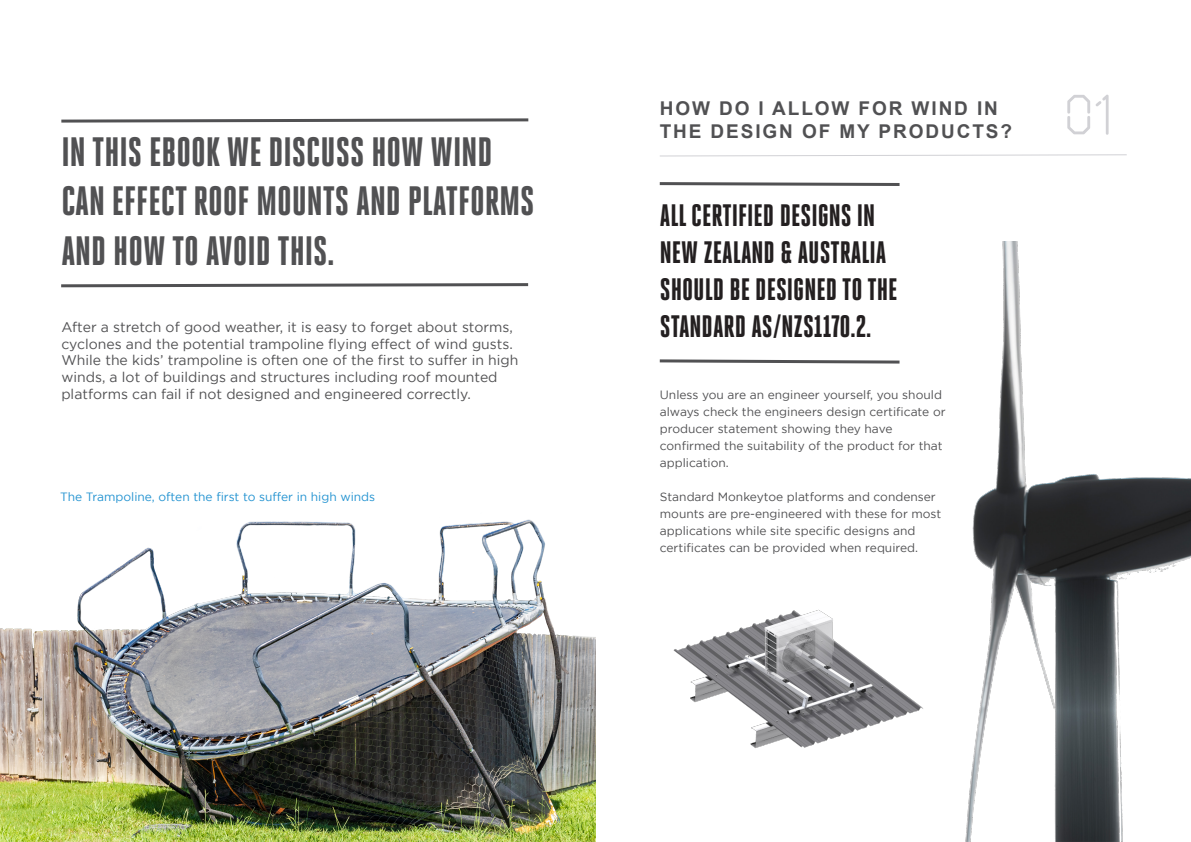
<style>
.page{position:relative;width:1191px;height:842px;background:#fff}
.page>*{position:absolute;margin:0;border:0;box-sizing:border-box;transform-origin:0 0}
.t1{font:55px "Ossature";color:#d1d1d5}
.t2{font:800 41px/49.2px "Heroic Condensed";color:#515153}
.t3{font:800 31px/37.2px "Heroic Condensed";color:#231f20}
.t4{font:700 19px "Arial";letter-spacing:.1em;color:#515153}
.t5{font:14px/16.8px "Gotham";color:#515153}
.t6{font:12px/17px "Gotham";color:#515153}
.t7{font:12px "Gotham";color:#2393d1}
</style>
<div class="page">
<img style="left:965px;top:241px;width:226px;height:601px">
<svg style="left:660px;top:154px;width:467px;height:3px"></svg>
<svg style="left:61px;top:118px;width:468px;height:5px"></svg>
<svg style="left:61px;top:283px;width:468px;height:5px"></svg>
<svg style="left:659px;top:182px;width:241px;height:4px"></svg>
<svg style="left:659px;top:359px;width:241px;height:5px"></svg>
<img style="left:0;top:519px;width:595px;height:323px">
<img style="left:673px;top:609px;width:250px;height:139px">
<p class="t2" style="left:61px;top:128px;width:474px">IN THIS EBOOK WE DISCUSS HOW WIND<br>CAN EFFECT ROOF MOUNTS AND PLATFORMS<br>AND HOW TO AVOID THIS.</p>
<p class="t5" style="left:61px;top:318px;width:458px">After a stretch of good weather, it is easy to forget about storms, cyclones and the potential trampoline flying effect of wind gusts.<br>While the kids’ trampoline is often one of the first to suffer in high winds, a lot of buildings and structures including roof mounted</p>
<p class="t5" style="left:61px;top:385px;width:411px">platforms can fail if not designed and engineered correctly.</p>
<p class="t7" style="left:60px;top:490px;width:316px">The Trampoline, often the first to suffer in high winds</p>
<p class="t4" style="left:660px;top:95px;width:340px">HOW DO I ALLOW FOR WIND IN</p>
<p class="t4" style="left:660px;top:118px;width:354px">THE DESIGN OF MY PRODUCTS?</p>
<p class="t3" style="left:660px;top:197px;width:239px">ALL CERTIFIED DESIGNS IN<br>NEW ZEALAND &amp; AUSTRALIA<br>SHOULD BE DESIGNED TO THE<br>STANDARD AS/NZS1170.2.</p>
<p class="t6" style="left:660px;top:386px;width:287px">Unless you are an engineer yourself, you should always check the engineers design certificate or producer statement showing they have</p>
<p class="t6" style="left:660px;top:437px;width:284px">confirmed the suitability of the product for that application.</p>
<p class="t6" style="left:660px;top:488px;width:283px">Standard Monkeytoe platforms and condenser mounts are pre-engineered with these for most applications while site specific designs and</p>
<p class="t6" style="left:660px;top:539px;width:260px">certificates can be provided when required.</p>
<p class="t1" style="left:1064px;top:83px;width:51px">01</p>
</div>
